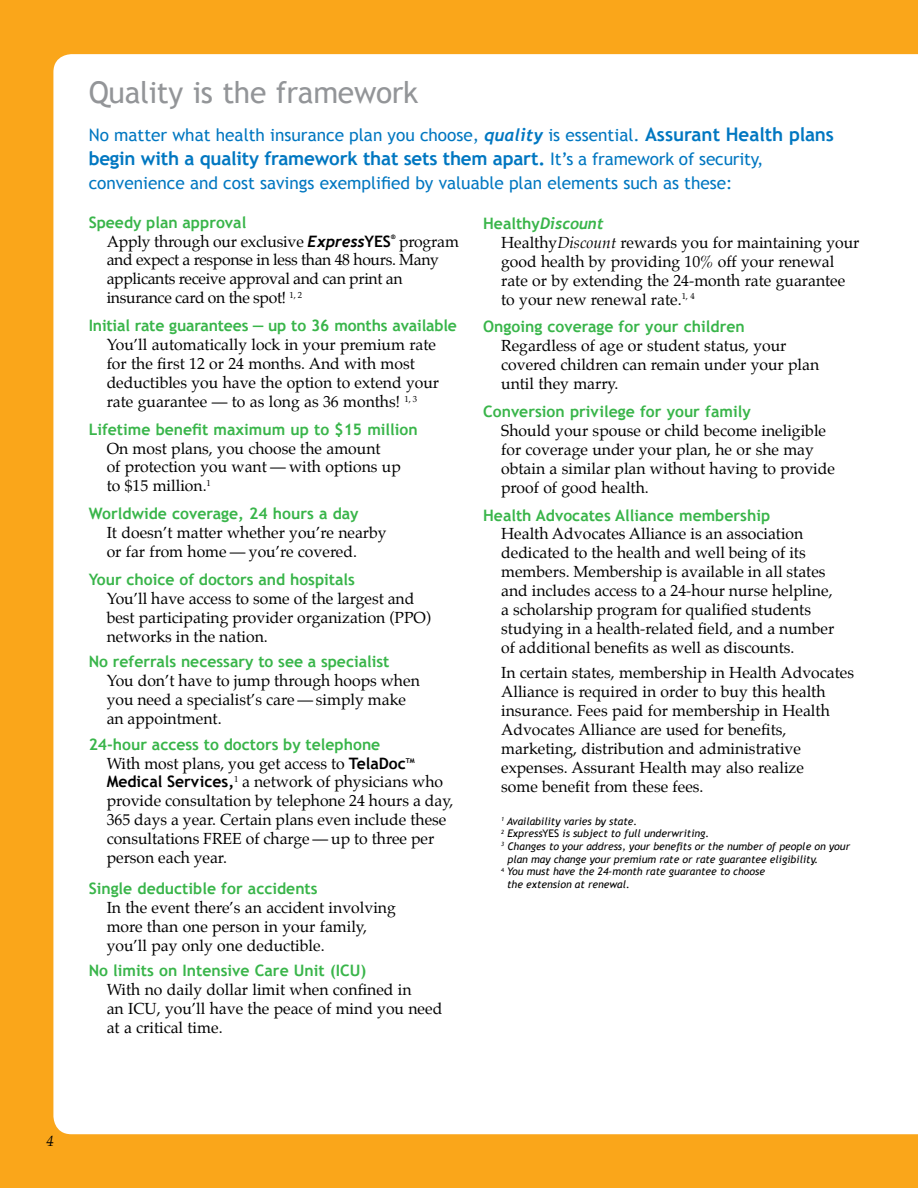
<style>
.page{position:relative;width:918px;height:1188px;background:#faa61a}
.page>*{position:absolute;margin:0;border:0;box-sizing:border-box;transform-origin:0 0}
.t1{font:30px "Trebuchet MS";letter-spacing:-.01em;color:#939598}
.t2{font:700 18.75px "Trebuchet MS";letter-spacing:-.01em;color:#0077c1}
.t3{font:17.25px "Trebuchet MS";color:#0077c1}
.t4{font:15.75px/18.9px "Palatino";color:#000}
.t5{font:700 15.75px "Trebuchet MS";color:#39b54a}
.t6{font:15.75px/18.9px "Palatino";letter-spacing:-.02em;color:#000}
.t7{font:italic 700 15.75px "Trebuchet";color:#39b54a}
.t8{font:italic 15px "Palatino";color:#000}
.t9{font:italic 10.5px "Trebuchet MS";color:#000}
.t10{font:700 6.6px "Trebuchet MS";color:#000}
.s1{font-family:"Trebuchet";font-weight:700;font-style:italic}
.s2{font-weight:700;font-size:18.75px}
.s3{font-weight:400;font-size:17.25px}
.s4{font-family:"Trebuchet MS";font-weight:700}
.s5{font-family:"Trebuchet MS";font-style:normal}
.s6{font-style:italic}
.s7{font-style:normal}
</style>
<div class="page">
<div style="left:53px;top:54px;width:865px;height:1080px;background:#fff"></div>
<h1 class="t1" style="left:89px;top:74px;width:331px">Quality is the framework</h1>
<p class="t3" style="left:89px;top:125px;width:747px">No matter what health insurance plan you choose, <span class="s1">quality</span> is essential. <span class="s2">Assurant Health plans</span></p>
<p class="t2" style="left:89px;top:147px;width:676px">begin with a quality framework that sets them apart. <span class="s3">It’s a framework of security,</span></p>
<p class="t3" style="left:89px;top:173px;width:645px">convenience and cost savings exemplified by valuable plan elements such as these:</p>
<p class="t5" style="left:89px;top:212px;width:159px">Speedy plan approval</p>
<p class="t4" style="left:107px;top:233px;width:286px">Apply through our exclusive <span class="s1">Express</span><span class="s4">YES</span></p>
<p class="t10" style="left:391px;top:232px;width:6px">®</p>
<p class="t7" style="left:483px;top:214px;width:122px"><span class="s5">Healthy</span>Discount</p>
<p class="t4" style="left:501px;top:234px;width:360px">Healthy<span class="s6">Discount</span> rewards you for maintaining your good health by providing 10% off your renewal rate or by extending the 24-month rate guarantee to your new renewal rate.<sup>1,</sup> <sup>4</sup></p>
<p class="t5" style="left:483px;top:317px;width:263px">Ongoing coverage for your children</p>
<p class="t4" style="left:501px;top:338px;width:319px">Regardless of age or student status, your covered children can remain under your plan until they marry.</p>
<p class="t5" style="left:483px;top:402px;width:269px">Conversion privilege for your family</p>
<p class="t4" style="left:501px;top:422px;width:335px">Should your spouse or child become ineligible for coverage under your plan, he or she may obtain a similar plan without having to provide proof of good health.</p>
<p class="t5" style="left:483px;top:505px;width:289px">Health Advocates Alliance membership</p>
<p class="t4" style="left:501px;top:526px;width:335px">Health Advocates Alliance is an association dedicated to the health and well being of its members. Membership is available in all states and includes access to a 24-hour nurse helpline, a scholarship program for qualified students studying in a health-related field, and a number of additional benefits as well as discounts.</p>
<p class="t4" style="left:501px;top:665px;width:354px">In certain states, membership in Health Advocates Alliance is required in order to buy this health insurance. Fees paid for membership in Health Advocates Alliance are used for benefits, marketing, distribution and administrative expenses. Assurant Health may also realize<br>some benefit from these fees.</p>
<p class="t9" style="left:501px;top:815px;width:138px"><sup>1</sup> Availability varies by state.</p>
<p class="t9" style="left:501px;top:827px;width:210px"><sup>2</sup> Express<span class="s7">YES</span> is subject to full underwriting.</p>
<p class="t9" style="left:501px;top:840px;width:350px"><sup>3</sup> Changes to your address, your benefits or the number of people on your</p>
<p class="t9" style="left:508px;top:853px;width:312px">plan may change your premium rate or rate guarantee eligibility.</p>
<p class="t9" style="left:501px;top:865px;width:265px"><sup>4</sup> You must have the 24-month rate guarantee to choose</p>
<p class="t9" style="left:507px;top:878px;width:124px">the extension at renewal.</p>
<p class="t6" style="left:107px;top:233px;width:354px;text-indent:292px">program and expect a response in less than 48 hours. Many applicants receive approval and can print an insurance card on the spot! <sup>1,</sup> <sup>2</sup></p>
<p class="t5" style="left:89px;top:316px;width:370px">Initial rate guarantees — up to 36 months available</p>
<p class="t4" style="left:107px;top:337px;width:334px">You’ll automatically lock in your premium rate for the first 12 or 24 months. And with most deductibles you have the option to extend your rate guarantee — to as long as 36 months! <sup>1,</sup> <sup>3</sup></p>
<p class="t5" style="left:89px;top:419px;width:331px">Lifetime benefit maximum up to $15 million</p>
<p class="t4" style="left:107px;top:440px;width:296px">On most plans, you choose the amount<br>of protection you want — with options up to $15 million.<sup>1</sup></p>
<p class="t5" style="left:89px;top:504px;width:271px">Worldwide coverage, 24 hours a day</p>
<p class="t4" style="left:107px;top:525px;width:281px">It doesn’t matter whether you’re nearby or far from home — you’re covered.</p>
<p class="t5" style="left:89px;top:569px;width:268px">Your choice of doctors and hospitals</p>
<p class="t4" style="left:107px;top:590px;width:326px">You’ll have access to some of the largest and best participating provider organization (PPO) networks in the nation.</p>
<p class="t5" style="left:89px;top:652px;width:302px">No referrals necessary to see a specialist</p>
<p class="t4" style="left:107px;top:673px;width:315px">You don’t have to jump through hoops when you need a specialist’s care — simply make an appointment.</p>
<p class="t5" style="left:89px;top:734px;width:293px">24-hour access to doctors by telephone</p>
<p class="t4" style="left:107px;top:755px;width:301px">With most plans, you get access to <span class="s4">TelaDoc</span></p>
<p class="t10" style="left:406px;top:757px;width:10px">TM</p>
<p class="t4" style="left:107px;top:774px;width:348px"><span class="s4">Medical Services,</span><sup>1</sup> a network of physicians who provide consultation by telephone 24 hours a day, 365 days a year. Certain plans even include these consultations FREE of charge — up to three per person each year.</p>
<p class="t5" style="left:89px;top:878px;width:231px">Single deductible for accidents</p>
<p class="t4" style="left:107px;top:899px;width:291px">In the event there’s an accident involving more than one person in your family, you’ll pay only one deductible.</p>
<p class="t5" style="left:89px;top:961px;width:279px">No limits on Intensive Care Unit (ICU)</p>
<p class="t4" style="left:107px;top:982px;width:337px">With no daily dollar limit when confined in<br>an ICU, you’ll have the peace of mind you need at a critical time.</p>
<p class="t8" style="left:46px;top:1132px;width:9px">4</p>
</div>
